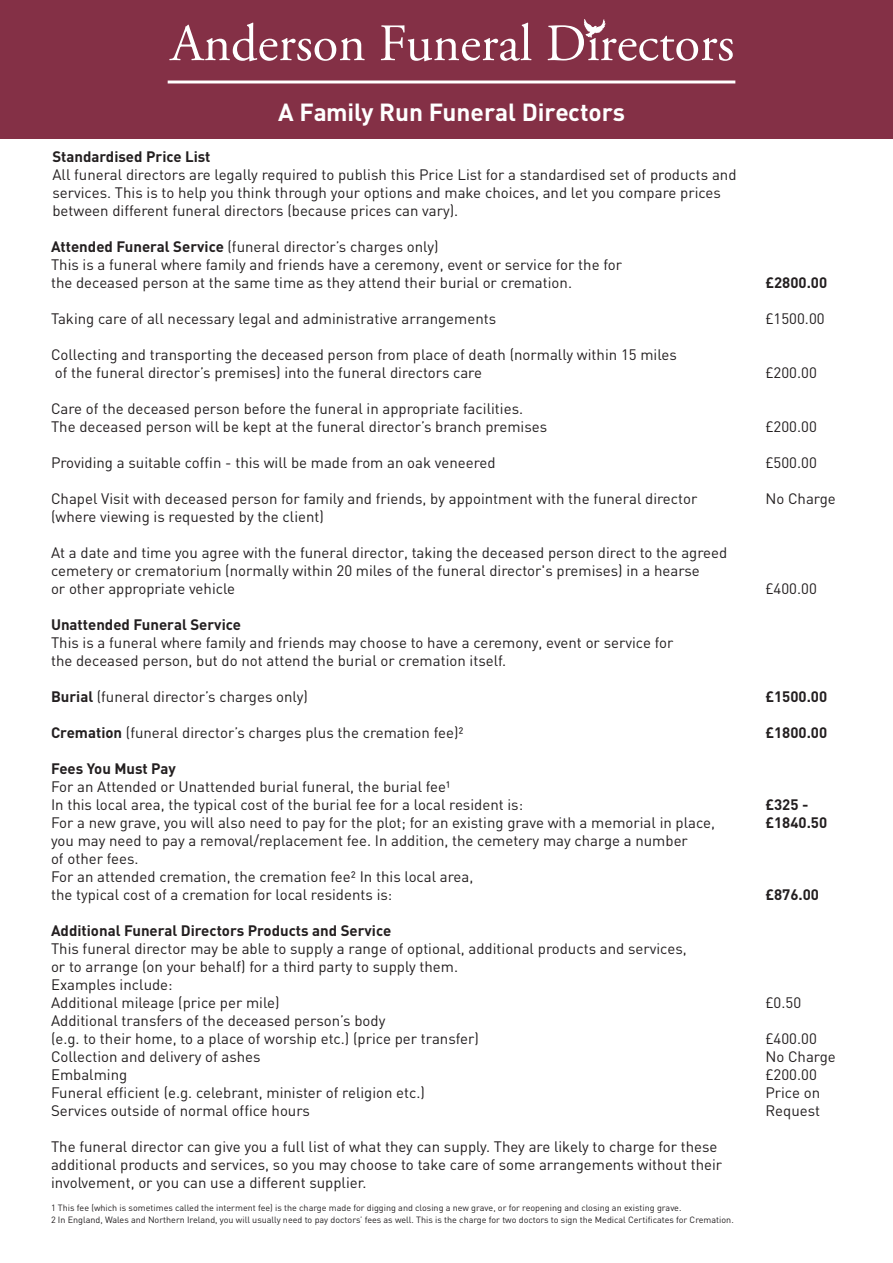
<style>
.page{position:relative;width:893px;height:1263px;background:#fff}
.page>*{position:absolute;margin:0;border:0;box-sizing:border-box;transform-origin:0 0}
.t1{font:52.35px "Adobe Garamond Pro";color:#fff}
.t2{font:700 24.45px "DIN";color:#fff}
.t3{font:15px/18px "DIN";color:#231f20}
.t4{font:700 15px/18px "DIN";color:#231f20}
.t5{font:9px "DIN";color:#231f20}
.s1{font-weight:700}
</style>
<div class="page">
<div style="left:0;top:0;width:893px;height:138px;background:#843046"></div>
<svg style="left:584px;top:19px;width:21px;height:19px"></svg>
<hr style="left:168px;top:81px;width:567px;height:2px;background:#fff">
<h1 class="t1" style="left:171px;top:12px;width:565px">Anderson Funeral Directors</h1>
<h2 class="t2" style="left:278px;top:96px;width:348px">A Family Run Funeral Directors</h2>
<p class="t4" style="left:52px;top:147px;width:160px">Standardised Price List</p>
<p class="t3" style="left:52px;top:165px;width:686px">All funeral directors are legally required to publish this Price List for a standardised set of products and services. This is to help you think through your options and make choices, and let you compare prices between different funeral directors (because prices can vary).</p>
<p class="t3" style="left:51px;top:237px;width:389px"><span class="s1">Attended Funeral Service</span> (funeral director’s charges only)</p>
<p class="t3" style="left:51px;top:255px;width:572px">This is a funeral where family and friends have a ceremony, event or service for the for</p>
<p class="t3" style="left:51px;top:273px;width:522px">the deceased person at the same time as they attend their burial or cremation.</p>
<p class="t3" style="left:51px;top:309px;width:447px">Taking care of all necessary legal and administrative arrangements</p>
<p class="t3" style="left:51px;top:345px;width:627px">Collecting and transporting the deceased person from place of death (normally within 15 miles</p>
<p class="t3" style="left:55px;top:363px;width:429px">of the funeral director’s premises) into the funeral directors care</p>
<p class="t3" style="left:51px;top:399px;width:474px">Care of the deceased person before the funeral in appropriate facilities.</p>
<p class="t3" style="left:51px;top:417px;width:498px">The deceased person will be kept at the funeral director’s branch premises</p>
<p class="t3" style="left:51px;top:453px;width:446px">Providing a suitable coffin - this will be made from an oak veneered</p>
<p class="t3" style="left:51px;top:489px;width:648px">Chapel Visit with deceased person for family and friends, by appointment with the funeral director</p>
<p class="t3" style="left:51px;top:507px;width:274px">(where viewing is requested by the client)</p>
<p class="t3" style="left:51px;top:543px;width:678px">At a date and time you agree with the funeral director, taking the deceased person direct to the agreed cemetery or crematorium (normally within 20 miles of the funeral director's premises) in a hearse</p>
<p class="t3" style="left:51px;top:579px;width:186px">or other appropriate vehicle</p>
<p class="t4" style="left:51px;top:615px;width:191px">Unattended Funeral Service</p>
<p class="t3" style="left:51px;top:633px;width:624px">This is a funeral where family and friends may choose to have a ceremony, event or service for</p>
<p class="t3" style="left:51px;top:651px;width:457px">the deceased person, but do not attend the burial or cremation itself.</p>
<p class="t3" style="left:51px;top:687px;width:258px"><span class="s1">Burial</span> (funeral director’s charges only)</p>
<p class="t3" style="left:51px;top:723px;width:414px"><span class="s1">Cremation</span> (funeral director’s charges plus the cremation fee)²</p>
<p class="t4" style="left:51px;top:759px;width:126px">Fees You Must Pay</p>
<p class="t3" style="left:51px;top:777px;width:401px">For an Attended or Unattended burial funeral, the burial fee¹</p>
<p class="t3" style="left:51px;top:795px;width:474px">In this local area, the typical cost of the burial fee for a local resident is:</p>
<p class="t3" style="left:51px;top:813px;width:666px">For a new grave, you will also need to pay for the plot; for an existing grave with a memorial in place,</p>
<p class="t3" style="left:51px;top:831px;width:638px">you may need to pay a removal/replacement fee. In addition, the cemetery may charge a number</p>
<p class="t3" style="left:51px;top:849px;width:89px">of other fees.</p>
<p class="t3" style="left:51px;top:867px;width:424px">For an attended cremation, the cremation fee² In this local area,</p>
<p class="t3" style="left:51px;top:885px;width:343px">the typical cost of a cremation for local residents is:</p>
<p class="t4" style="left:51px;top:921px;width:342px">Additional Funeral Directors Products and Service</p>
<p class="t3" style="left:51px;top:939px;width:637px">This funeral director may be able to supply a range of optional, additional products and services,</p>
<p class="t3" style="left:51px;top:957px;width:409px">or to arrange (on your behalf) for a third party to supply them.</p>
<p class="t3" style="left:51px;top:975px;width:123px">Examples include:</p>
<p class="t3" style="left:51px;top:993px;width:230px">Additional mileage (price per mile)</p>
<p class="t3" style="left:51px;top:1011px;width:336px">Additional transfers of the deceased person’s body</p>
<p class="t3" style="left:51px;top:1029px;width:429px">(e.g. to their home, to a place of worship etc.) (price per transfer)</p>
<p class="t3" style="left:51px;top:1047px;width:211px">Collection and delivery of ashes</p>
<p class="t3" style="left:51px;top:1065px;width:78px">Embalming</p>
<p class="t3" style="left:51px;top:1083px;width:375px">Funeral efficient (e.g. celebrant, minister of religion etc.)</p>
<p class="t3" style="left:51px;top:1101px;width:260px">Services outside of normal office hours</p>
<p class="t3" style="left:51px;top:1137px;width:673px">The funeral director can give you a full list of what they can supply. They are likely to charge for these additional products and services, so you may choose to take care of some arrangements without their involvement, or you can use a different supplier.</p>
<p class="t5" style="left:51px;top:1202px;width:632px">1 This fee (which is sometimes called the interment fee) is the charge made for digging and closing a new grave, or for reopening and closing an existing grave.</p>
<p class="t5" style="left:51px;top:1214px;width:684px">2 In England, Wales and Northern Ireland, you will usually need to pay doctors’ fees as well. This is the charge for two doctors to sign the Medical Certificates for Cremation.</p>
<p class="t4" style="left:765px;top:273px;width:63px">£2800.00</p>
<p class="t3" style="left:765px;top:309px;width:61px">£1500.00</p>
<p class="t3" style="left:765px;top:363px;width:53px">£200.00</p>
<p class="t3" style="left:765px;top:417px;width:53px">£200.00</p>
<p class="t3" style="left:765px;top:453px;width:53px">£500.00</p>
<p class="t3" style="left:765px;top:489px;width:72px">No Charge</p>
<p class="t3" style="left:765px;top:579px;width:53px">£400.00</p>
<p class="t4" style="left:765px;top:687px;width:63px">£1500.00</p>
<p class="t4" style="left:765px;top:723px;width:63px">£1800.00</p>
<p class="t4" style="left:765px;top:795px;width:63px">£325 - £1840.50</p>
<p class="t4" style="left:765px;top:885px;width:55px">£876.00</p>
<p class="t3" style="left:765px;top:993px;width:37px">£0.50</p>
<p class="t3" style="left:765px;top:1029px;width:53px">£400.00</p>
<p class="t3" style="left:765px;top:1047px;width:72px">No Charge</p>
<p class="t3" style="left:765px;top:1065px;width:53px">£200.00</p>
<p class="t3" style="left:765px;top:1083px;width:56px">Price on<br>Request</p>
</div>
